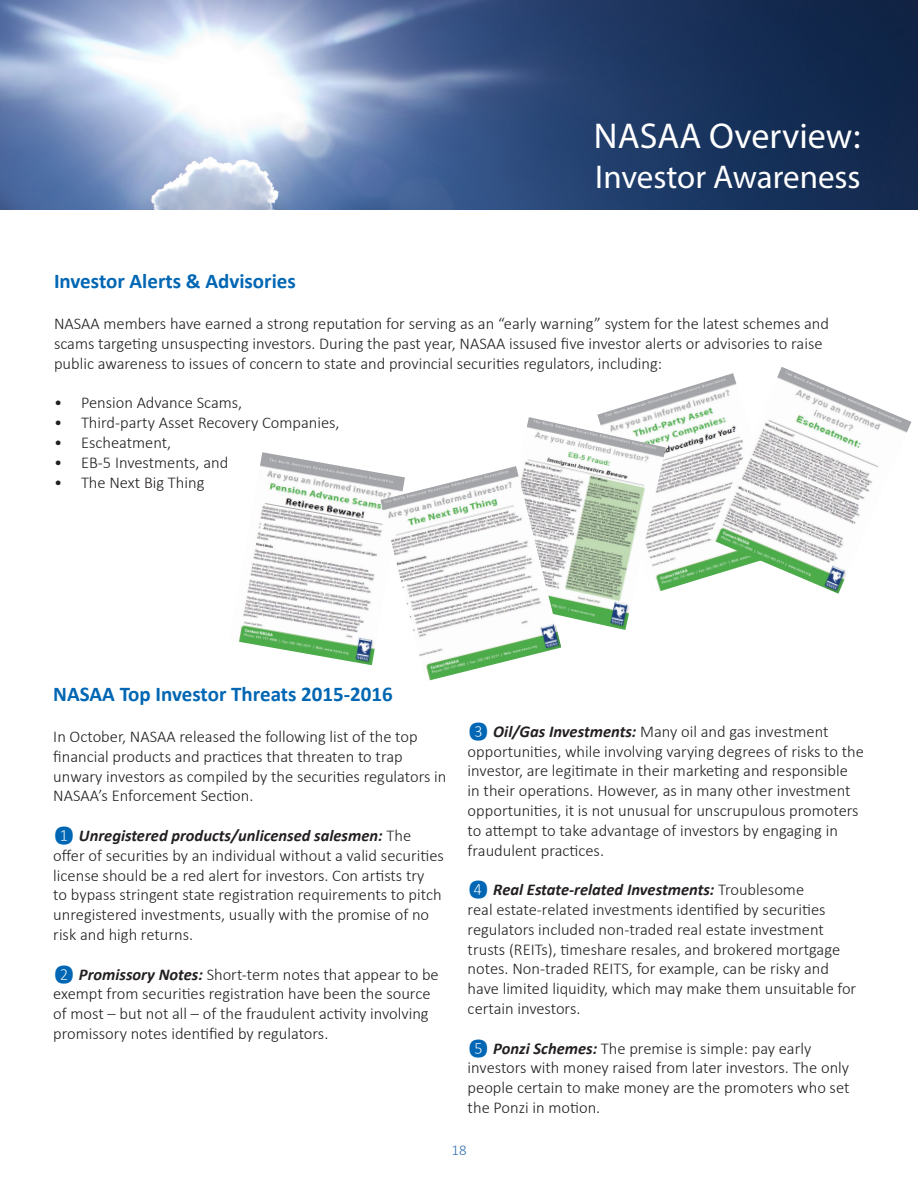
<style>
.page{position:relative;width:918px;height:1188px;background:#fff}
.page>*{position:absolute;margin:0;border:0;box-sizing:border-box;transform-origin:0 0}
.Head_2{font:36px "Myriad Pro";color:#fff}
.Head_2-2{font:33px "Myriad Pro";color:#fff}
.t1{font:700 21px "Calibri";color:#0166b3}
.t2{font:300 16.5px/19.8px "Calibri";color:#231f20}
.Upper_Right{font:300 15px "Calibri";color:#3870b0}
.s1{color:#0166b3}
.s2{font-weight:700;font-style:italic}
</style>
<div class="page">
<img style="left:239px;top:452px;width:141px;height:213px">
<img style="left:597px;top:380px;width:112px;height:210px">
<img style="left:524px;top:417px;width:142px;height:213px">
<img style="left:380px;top:466px;width:181px;height:215px">
<img style="left:709px;top:367px;width:202px;height:227px">
<img style="left:0;top:0;width:918px;height:209px">
<p class="Head_2" style="left:594px;top:114px;width:268px">NASAA Overview:</p>
<p class="Head_2-2" style="left:595px;top:156px;width:267px">Investor Awareness</p>
<p class="t1" style="left:54px;top:266px;width:243px">Investor Alerts &amp; Advisories</p>
<p class="t2" style="left:54px;top:314px;width:777px">NASAA members have earned a strong reputation for serving as an “early warning” system for the latest schemes and scams targeting unsuspecting investors. During the past year, NASAA issused five investor alerts or advisories to raise public awareness to issues of concern to state and provincial securities regulators, including:</p>
<p class="t2" style="left:54px;top:393px;width:190px">• Pension Advance Scams,</p>
<p class="t2" style="left:54px;top:413px;width:287px">• Third-party Asset Recovery Companies,</p>
<p class="t2" style="left:54px;top:432px;width:119px">• Escheatment,</p>
<p class="t2" style="left:54px;top:452px;width:176px">• EB-5 Investments, and</p>
<p class="t2" style="left:54px;top:472px;width:152px">• The Next Big Thing</p>
<p class="t1" style="left:53px;top:679px;width:341px">NASAA Top Investor Threats 2015-2016</p>
<p class="t2" style="left:53px;top:726px;width:395px">In October, NASAA released the following list of the top financial products and practices that threaten to trap unwary investors as compiled by the securities regulators in NASAA’s Enforcement Section.</p>
<p class="t2" style="left:53px;top:825px;width:392px"><span class="s1">❶</span> <span class="s2">Unregistered products/unlicensed salesmen:</span> The offer of securities by an individual without a valid securities license should be a red alert for investors. Con artists try<br>to bypass stringent state registration requirements to pitch unregistered investments, usually with the promise of no risk and high returns.</p>
<p class="t2" style="left:53px;top:964px;width:387px"><span class="s1">❷</span> <span class="s2">Promissory Notes:</span> Short-term notes that appear to be exempt from securities registration have been the source of most – but not all – of the fraudulent activity involving promissory notes identified by regulators.</p>
<p class="t2" style="left:468px;top:721px;width:398px"><span class="s1">❸</span> <span class="s2">Oil/Gas Investments:</span> Many oil and gas investment opportunities, while involving varying degrees of risks to the investor, are legitimate in their marketing and responsible in their operations. However, as in many other investment opportunities, it is not unusual for unscrupulous promoters to attempt to take advantage of investors by engaging in fraudulent practices.</p>
<p class="t2" style="left:468px;top:880px;width:390px"><span class="s1">❹</span> <span class="s2">Real Estate-related Investments:</span> Troublesome<br>real estate-related investments identified by securities regulators included non-traded real estate investment trusts (REITs), timeshare resales, and brokered mortgage notes. Non-traded REITS, for example, can be risky and have limited liquidity, which may make them unsuitable for certain investors.</p>
<p class="t2" style="left:468px;top:1038px;width:383px"><span class="s1">❺</span> <span class="s2">Ponzi Schemes:</span> The premise is simple: pay early investors with money raised from later investors. The only people certain to make money are the promoters who set the Ponzi in motion.</p>
<p class="Upper_Right" style="left:451px;top:1141px;width:17px">18</p>
</div>
